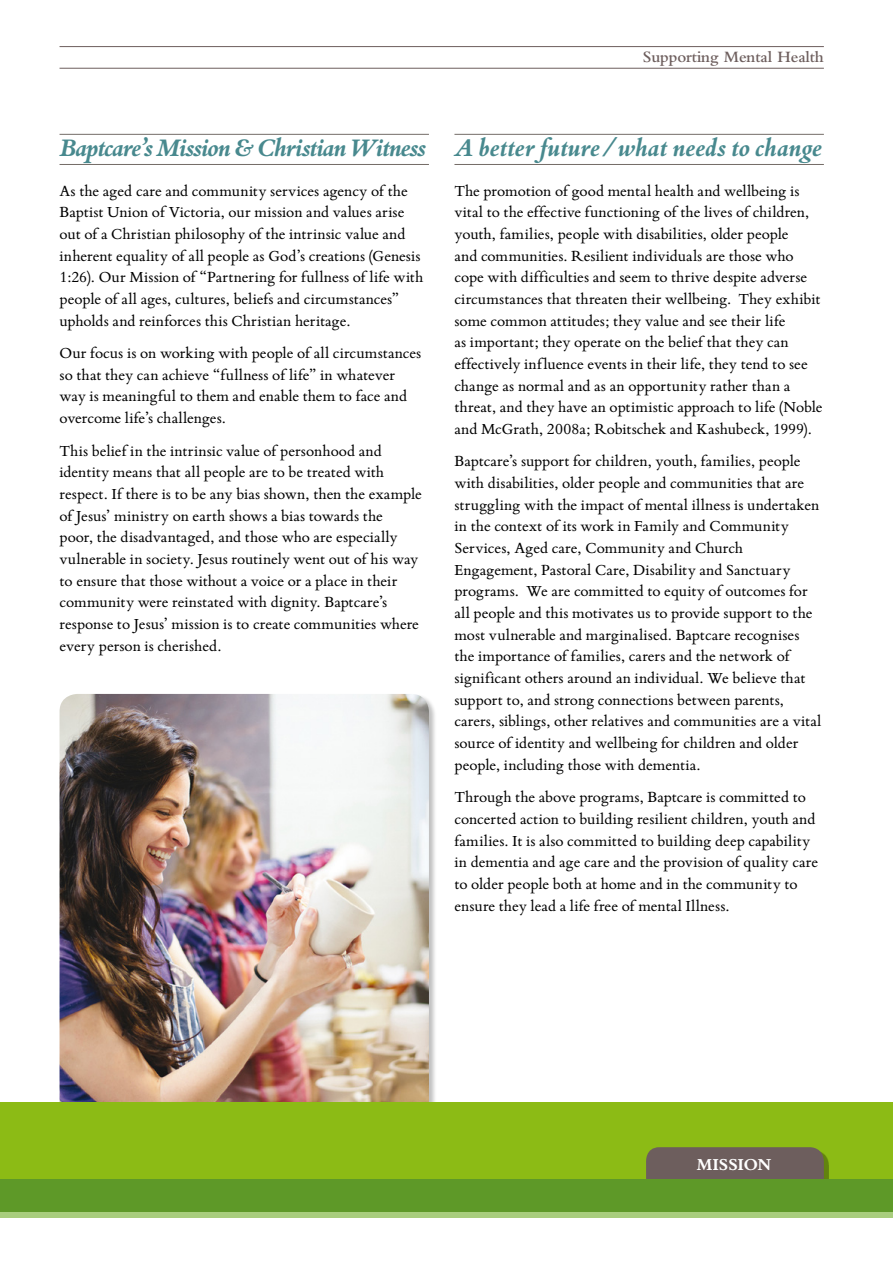
<style>
.page{position:relative;width:893px;height:1263px;background:#fff}
.page>*{position:absolute;margin:0;border:0;box-sizing:border-box;transform-origin:0 0}
.t1{font:italic 700 27px "Bembo Book MT Std";letter-spacing:-.045em;color:#48898e}
.t2{font:italic 700 27px "Bembo Book MT Std";letter-spacing:-.025em;color:#48898e}
.t3{font:700 18px "Bembo Book MT Std";letter-spacing:-.01em;color:#fff}
.t4{font:16.5px/21.6px "Bembo Book MT Std";color:#000}
.t5{font:600 16.5px "Bembo Std";letter-spacing:-.005em;color:#6d5e5d}
</style>
<div class="page">
<hr style="left:60px;top:46px;width:764px;height:1px;background:#6d5e5d">
<hr style="left:60px;top:68px;width:764px;height:1px;background:#6d5e5d">
<hr style="left:60px;top:134px;width:369px;height:1px;background:#746c67">
<hr style="left:60px;top:164px;width:369px;height:1px;background:#746c67">
<hr style="left:454px;top:134px;width:370px;height:1px;background:#746c67">
<hr style="left:454px;top:164px;width:370px;height:1px;background:#746c67">
<div style="left:60px;top:694px;width:377px;height:424px;background:#000;opacity:.25"></div>
<img style="left:60px;top:694px;width:369px;height:408px">
<div style="left:0;top:1185px;width:893px;height:32px;background:#a8cd7d"></div>
<div style="left:0;top:1102px;width:893px;height:88px;background:#8cbb15"></div>
<div style="left:650px;top:1151px;width:178px;height:33px;background:#000;opacity:.3"></div>
<div style="left:646px;top:1147px;width:178px;height:32px;background:#6d5e5d"></div>
<div style="left:0;top:1180px;width:893px;height:32px;background:#5e9928"></div>
<p class="t5" style="left:643px;top:47px;width:182px">Supporting Mental Health</p>
<h1 class="t1" style="left:60px;top:130px;width:368px">Baptcare’s Mission &amp; Christian Witness</h1>
<p class="t4" style="left:60px;top:179px;width:365px">As the aged care and community services agency of the Baptist Union of Victoria, our mission and values arise out of a Christian philosophy of the intrinsic value and inherent equality of all people as God’s creations (Genesis 1:26). Our Mission of “Partnering for fullness of life with people of all ages, cultures, beliefs and circumstances” upholds and reinforces this Christian heritage.</p>
<p class="t4" style="left:60px;top:341px;width:363px">Our focus is on working with people of all circumstances so that they can achieve “fullness of life” in whatever way is meaningful to them and enable them to face and overcome life’s challenges.</p>
<p class="t4" style="left:60px;top:439px;width:364px">This belief in the intrinsic value of personhood and identity means that all people are to be treated with respect. If there is to be any bias shown, then the example of Jesus’ ministry on earth shows a bias towards the<br>poor, the disadvantaged, and those who are especially vulnerable in society. Jesus routinely went out of his way to ensure that those without a voice or a place in their community were reinstated with dignity. Baptcare’s response to Jesus’ mission is to create communities where every person is cherished.</p>
<h1 class="t2" style="left:454px;top:130px;width:369px">A better future /what needs to change</h1>
<p class="t4" style="left:454px;top:179px;width:370px">The promotion of good mental health and wellbeing is vital to the effective functioning of the lives of children, youth, families, people with disabilities, older people<br>and communities. Resilient individuals are those who cope with difficulties and seem to thrive despite adverse circumstances that threaten their wellbeing. They exhibit some common attitudes; they value and see their life<br>as important; they operate on the belief that they can effectively influence events in their life, they tend to see change as normal and as an opportunity rather than a threat, and they have an optimistic approach to life (Noble and McGrath, 2008a; Robitschek and Kashubeck, 1999).</p>
<p class="t4" style="left:454px;top:450px;width:368px">Baptcare’s support for children, youth, families, people with disabilities, older people and communities that are struggling with the impact of mental illness is undertaken in the context of its work in Family and Community Services, Aged care, Community and Church Engagement, Pastoral Care, Disability and Sanctuary programs. We are committed to equity of outcomes for all people and this motivates us to provide support to the most vulnerable and marginalised. Baptcare recognises the importance of families, carers and the network of significant others around an individual. We believe that support to, and strong connections between parents, carers, siblings, other relatives and communities are a vital source of identity and wellbeing for children and older people, including those with dementia.</p>
<p class="t4" style="left:454px;top:785px;width:365px">Through the above programs, Baptcare is committed to concerted action to building resilient children, youth and families. It is also committed to building deep capability in dementia and age care and the provision of quality care to older people both at home and in the community to ensure they lead a life free of mental Illness.</p>
<p class="t3" style="left:697px;top:1152px;width:76px">MISSION</p>
</div>
